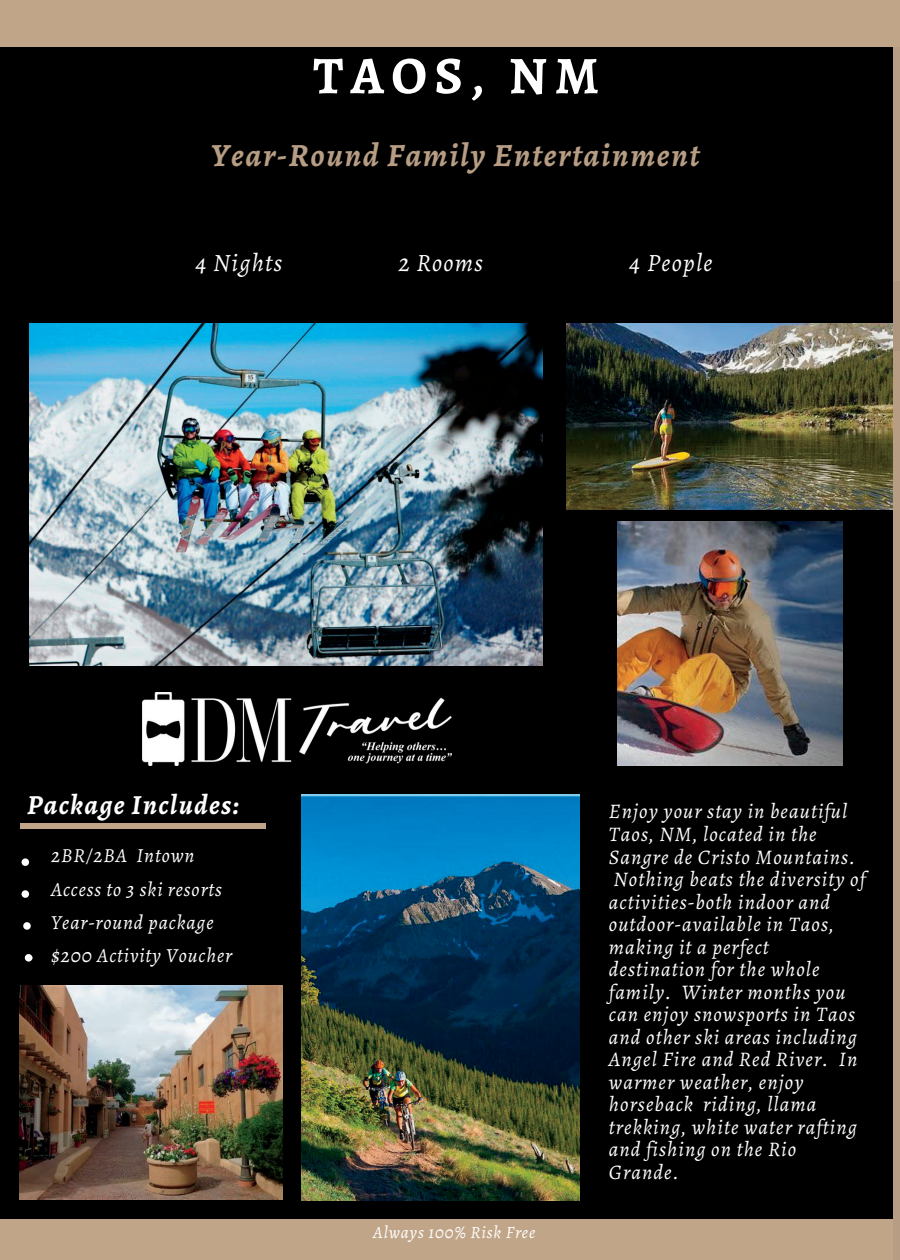
<style>
.page{position:relative;width:900px;height:1260px;background:#fff}
.page>*{position:absolute;margin:0;border:0;box-sizing:border-box;transform-origin:0 0}
.t1{font:700 53px "Alegreya";letter-spacing:.14em;color:#fff}
.t2{font:italic 700 32.5px "Alegreya";letter-spacing:.05em;color:#b69d84}
.t3{font:italic 700 27.75px "Alegreya";letter-spacing:.05em;color:#fff}
.t4{font:italic 25px "Alegreya";letter-spacing:.05em;color:#fff}
.t5{font:italic 20.75px/22.5px "Alegreya";letter-spacing:.05em;color:#fff}
.t6{font:italic 20px/33.2px "Alegreya";letter-spacing:.045em;color:#fff}
.t7{font:italic 17.25px "Alegreya";letter-spacing:.05em;color:#fff}
</style>
<div class="page">
<div style="left:0;top:44px;width:893px;height:1216px;background:#000"></div>
<img style="left:302px;top:794px;width:277px;height:407px">
<img style="left:566px;top:351px;width:327px;height:158px">
<svg style="left:29px;top:281px;width:871px;height:70px"></svg>
<div style="left:0;top:0;width:900px;height:47px;background:#c1a588"></div>
<div style="left:0;top:1219px;width:893px;height:41px;background:#c1a588"></div>
<div style="left:20px;top:823px;width:246px;height:6px;background:#c1a588"></div>
<img style="left:29px;top:324px;width:514px;height:341px">
<img style="left:142px;top:693px;width:310px;height:73px">
<img style="left:617px;top:521px;width:225px;height:245px">
<svg style="left:22px;top:858px;width:7px;height:8px"></svg>
<svg style="left:22px;top:890px;width:7px;height:8px"></svg>
<img style="left:20px;top:986px;width:262px;height:214px">
<svg style="left:23px;top:922px;width:8px;height:8px"></svg>
<svg style="left:25px;top:954px;width:7px;height:8px"></svg>
<h1 class="t1" style="left:313px;top:39px;width:287px">TAOS, NM</h1>
<h2 class="t2" style="left:211px;top:133px;width:490px">Year-Round Family Entertainment</h2>
<p class="t4" style="left:196px;top:246px;width:88px">4 Nights</p>
<p class="t4" style="left:398px;top:246px;width:86px">2 Rooms</p>
<p class="t4" style="left:630px;top:246px;width:84px">4 People</p>
<h3 class="t3" style="left:27px;top:786px;width:214px">Package Includes:</h3>
<p class="t5" style="left:609px;top:800px;width:258px">Enjoy your stay in beautiful<br>Taos, NM, located in the<br>Sangre de Cristo Mountains.<br>Nothing beats the diversity of activities-both indoor and outdoor-available in Taos, making it a perfect destination for the whole family. Winter months you can enjoy snowsports in Taos and other ski areas including<br>Angel Fire and Red River. In warmer weather, enjoy horseback riding, llama trekking, white water rafting and fishing on the Rio<br>Grande.</p>
<p class="t6" style="left:51px;top:839px;width:183px">2BR/2BA Intown<br>Access to 3 ski resorts<br>Year-round package $200 Activity Voucher</p>
<p class="t7" style="left:373px;top:1220px;width:164px">Always 100% Risk Free</p>
</div>
